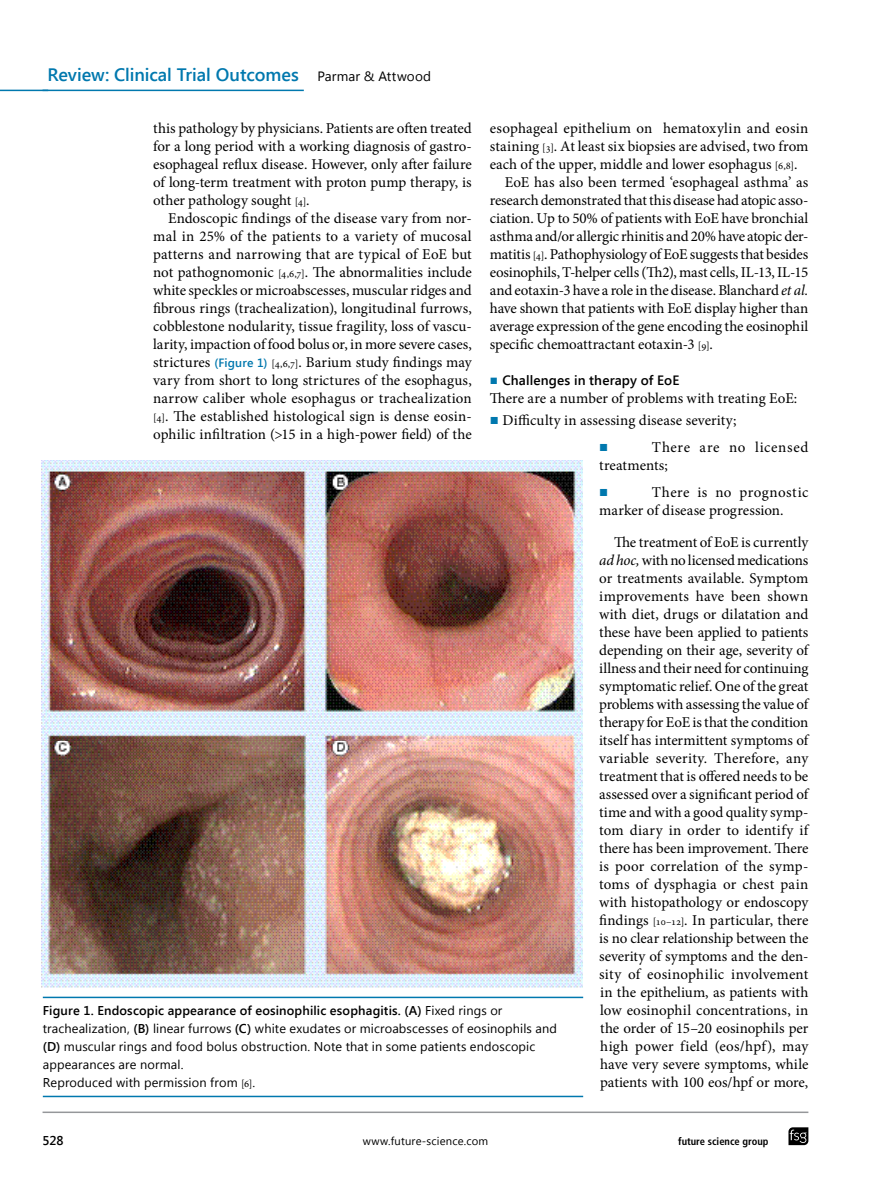
<style>
.page{position:relative;width:885px;height:1191px;background:#fff}
.page>*{position:absolute;margin:0;border:0;box-sizing:border-box;transform-origin:0 0}
.t1{font:600 18px "Segoe UI";letter-spacing:-.005em;color:#0078ae}
.t2{font:15px/18px "Minion Pro";letter-spacing:-.005em;color:#000;text-align:justify}
.t3{font:15px/18px "Minion Pro";letter-spacing:.015em;color:#000}
.t4{font:15px/18px "Minion Pro";letter-spacing:.035em;color:#000}
.t5{font:15px "Garamond";color:#0078ae}
.t6{font:600 13.5px "Segoe UI";letter-spacing:.01em;color:#000}
.t7{font:12.75px/18px "Segoe UI";letter-spacing:.01em;color:#000}
.t8{font:600 12.75px "Segoe UI";color:#000}
.t9{font:11.25px "Segoe UI";letter-spacing:.02em;color:#000}
.t10{font:700 condensed 10.5px "Frutiger LT Std";color:#000}
.s1{font-weight:400;font-size:13.5px;color:#000}
.s2{font-size:10.5px}
.s3{font-family:"Segoe UI";font-weight:600;font-size:12px;color:#0078ae}
.s4{font-style:italic}
.s5{font-family:"Garamond";font-weight:400;color:#0078ae}
.s6{font-family:"Garamond";color:#0078ae}
.s7{font-weight:600}
.s8{font-family:"Minion Pro";font-size:10.5px}
</style>
<div class="page">
<svg style="left:788px;top:1127px;width:20px;height:18px"></svg>
<hr style="left:43px;top:1111px;width:765px;height:2px;background:#95979a">
<hr style="left:0;top:90px;width:48px;height:1px;background:#0078ae">
<hr style="left:43px;top:90px;width:261px;height:1px;background:#0078ae">
<img style="left:42px;top:460px;width:540px;height:528px">
<hr style="left:43px;top:996px;width:540px;height:2px;background:#0078ae">
<hr style="left:43px;top:1095px;width:540px;height:2px;background:#0078ae">
<p class="t1" style="left:47px;top:62px;width:385px">Review: Clinical Trial Outcomes <span class="s1">Parmar &amp; Attwood</span></p>
<p class="t2" style="left:153px;top:119px;width:320px">this pathology by physicians. Patients are often treated for a long period with a working diagnosis of gastro&shy;esophageal reflux disease. However, only after failure of long-term treatment with proton pump therapy, is other pathology sought <span class="s2">[4]</span>.</p>
<p class="t2" style="left:153px;top:209px;width:320px;text-indent:15px">Endoscopic findings of the disease vary from nor&shy;mal in 25% of the patients to a variety of mucosal patterns and narrowing that are typical of EoE but not pathognomonic <span class="s2">[4,6,7]</span>. The abnormalities include white speckles or microabscesses, muscular ridges and fibrous rings (trachealization), longitudinal furrows, cobblestone nodularity, tissue fragility, loss of vascu&shy;larity, impaction of food bolus or, in more severe cases, strictures <span class="s3">(Figure 1)</span> <span class="s2">[4,6,7]</span>. Barium study findings may vary from short to long strictures of the esophagus, narrow caliber whole esophagus or trachealization <span class="s2">[4]</span>. The established histological sign is dense eosin&shy;ophilic infiltration (&gt;15 in a high-power field) of the</p>
<p class="t3" style="left:490px;top:119px;width:320px">esophageal epithelium on hematoxylin and eosin</p>
<p class="t2" style="left:490px;top:137px;width:320px">staining <span class="s2">[3]</span>. At least six biopsies are advised, two from</p>
<p class="t2" style="left:490px;top:155px;width:309px">each of the upper, middle and lower esophagus <span class="s2">[6,8]</span>.</p>
<p class="t2" style="left:504px;top:173px;width:305px">EoE has also been termed ‘esophageal asthma’ as</p>
<p class="t2" style="left:490px;top:191px;width:320px">research demonstrated that this disease had atopic asso-</p>
<p class="t2" style="left:490px;top:209px;width:320px">ciation. Up to 50% of patients with EoE have bronchial</p>
<p class="t2" style="left:490px;top:227px;width:320px">asthma and/or allergic rhinitis and 20% have atopic der-</p>
<p class="t2" style="left:490px;top:245px;width:320px">matitis <span class="s2">[4]</span>. Pathophysiology of EoE suggests that besides</p>
<p class="t2" style="left:490px;top:263px;width:320px">eosinophils, T-helper cells (Th2), mast cells, IL-13, IL-15</p>
<p class="t2" style="left:490px;top:281px;width:320px">and eotaxin-3 have a role in the disease. Blanchard <span class="s4">et al.</span></p>
<p class="t2" style="left:490px;top:299px;width:320px">have shown that patients with EoE display higher than</p>
<p class="t2" style="left:490px;top:317px;width:320px">average expression of the gene encoding the eosinophil</p>
<p class="t2" style="left:490px;top:335px;width:224px">specific chemoattractant eotaxin-3 <span class="s2">[9]</span>.</p>
<p class="t6" style="left:490px;top:370px;width:191px"><span class="s5">■</span> Challenges in therapy of EoE</p>
<p class="t2" style="left:490px;top:389px;width:309px">There are a number of problems with treating EoE:</p>
<p class="t2" style="left:490px;top:411px;width:248px"><span class="s6">■</span> Difficulty in assessing disease severity;</p>
<p class="t5" style="left:599px;top:436px;width:11px">■</p>
<p class="t4" style="left:599px;top:438px;width:211px;text-indent:53px">There are no licensed treatments;</p>
<p class="t5" style="left:599px;top:481px;width:11px">■</p>
<p class="t3" style="left:599px;top:483px;width:211px;text-indent:53px">There is no prognostic marker of disease progression.</p>
<p class="t2" style="left:599px;top:533px;width:211px;text-indent:15px">The treatment of EoE is currently <span class="s4">ad hoc,</span> with no licensed medications or treatments available. Symptom improvements have been shown with diet, drugs or dilatation and these have been applied to patients depending on their age, severity of illness and their need for continuing symptomatic relief. One of the great problems with assessing the value of therapy for EoE is that the condition itself has intermittent symptoms of variable severity. Therefore, any treatment that is offered needs to be assessed over a significant period of time and with a good quality symp&shy;tom diary in order to identify if there has been improvement. There is poor correlation of the symp&shy;toms of dysphagia or chest pain with histopathology or endoscopy findings <span class="s2">[10–12]</span>. In particular, there is no clear relationship between the severity of symptoms and the den&shy;sity of eosinophilic involvement in the epithelium, as patients with low eosinophil concentrations, in the order of 15–20 eosinophils per high power field (eos/hpf), may have very severe symptoms, while patients with 100 eos/hpf or more,</p>
<p class="t7" style="left:43px;top:1001px;width:515px"><span class="s7">Figure 1. Endoscopic appearance of eosinophilic esophagitis. (A)</span> Fixed rings or trachealization, <span class="s7">(B)</span> linear furrows <span class="s7">(C)</span> white exudates or microabscesses of eosinophils and <span class="s7">(D)</span> muscular rings and food bolus obstruction. Note that in some patients endoscopic appearances are normal.<br>Reproduced with permission from <span class="s8">[6]</span>.</p>
<p class="t8" style="left:43px;top:1131px;width:23px">528</p>
<p class="t9" style="left:363px;top:1133px;width:127px">www.future-science.com</p>
<p class="t10" style="left:678px;top:1135px;width:92px">future science group</p>
</div>
